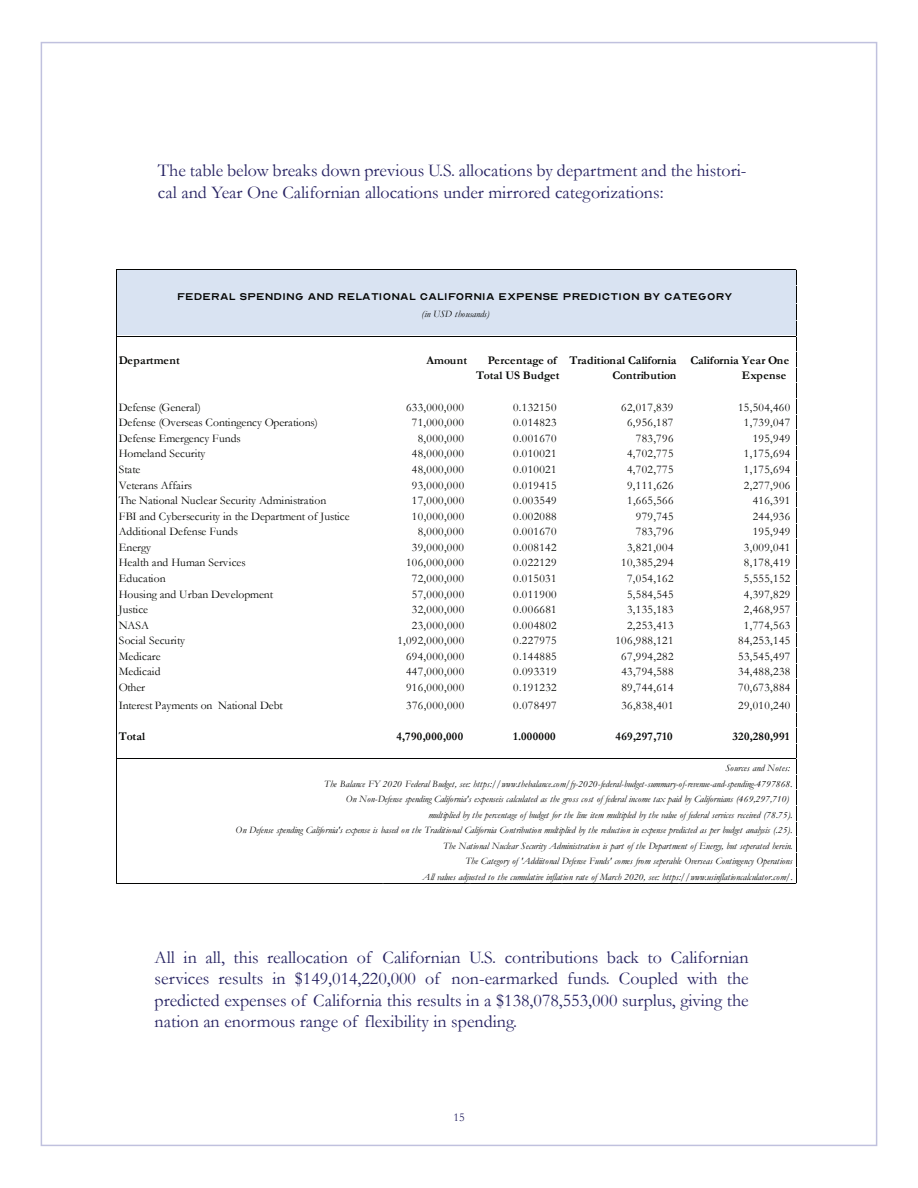
<style>
.page{position:relative;width:918px;height:1188px;background:#fff}
.page>*{position:absolute;margin:0;border:0;box-sizing:border-box;transform-origin:0 0}
.t1{font:18px/21.6px "Garamond";color:#252161}
.t2{font:13.65px "Optician Sans";letter-spacing:.015em;color:#040503}
.t3{font:12px "Garamond";color:#252161}
.t4{font:11.7px "Garamond";letter-spacing:.03em;color:#040503}
.t5{font:11.7px "Garamond";color:#040503}
.t6{font:700 11.7px/15.6px "Garamond";letter-spacing:-.01em;color:#040503}
.t7{font:700 11.7px "Garamond";letter-spacing:.02em;color:#040503}
.t8{font:11.7px "Garamond";letter-spacing:-.005em;color:#040503}
.t9{font:11.7px "Garamond";letter-spacing:-.01em;color:#040503}
.t10{font:11.7px "Garamond";letter-spacing:.005em;color:#040503}
.t11{font:italic 9.75px/15.6px "Garamond";letter-spacing:-.005em;color:#040503;text-align:right}
</style>
<div class="page">
<div style="left:117px;top:270px;width:680px;height:67px;background:#d9e3f2"></div>
<hr style="left:117px;top:269px;width:680px;height:1px;background:#040503">
<hr style="left:117px;top:336px;width:680px;height:1px;background:#040503">
<hr style="left:117px;top:758px;width:680px;height:1px;background:#040503">
<hr style="left:116px;top:269px;width:1px;height:615px;background:#040503">
<hr style="left:117px;top:883px;width:680px;height:1px;background:#040503">
<hr style="left:796px;top:270px;width:1px;height:614px;background:#040503">
<h1 class="t1" style="left:158px;top:160px;width:590px">The table below breaks down previous U.S. allocations by department and the histori&shy;cal and Year One Californian allocations under mirrored categorizations:</h1>
<h2 class="t2" style="left:177px;top:290px;width:557px">Federal Spending and Relational California Expense Prediction by Category</h2>
<p class="t11" style="left:422px;top:306px;width:69px">(in USD thousands)</p>
<p class="t7" style="left:119px;top:353px;width:63px">Department</p>
<p class="t7" style="left:426px;top:353px;width:42px">Amount</p>
<p class="t6" style="left:476px;top:352px;width:315px;text-indent:12px">Percentage of Traditional California California Year One<br>Total US Budget</p>
<p class="t6" style="left:612px;top:368px;width:65px">Contribution</p>
<p class="t7" style="left:742px;top:369px;width:46px">Expense</p>
<p class="t5" style="left:119px;top:400px;width:84px">Defense (General)</p>
<p class="t4" style="left:406px;top:400px;width:60px">633,000,000</p>
<p class="t4" style="left:513px;top:400px;width:45px">0.132150</p>
<p class="t4" style="left:621px;top:400px;width:54px">62,017,839</p>
<p class="t4" style="left:738px;top:400px;width:54px">15,504,460</p>
<p class="t8" style="left:119px;top:416px;width:201px">Defense (Overseas Contingency Operations)</p>
<p class="t4" style="left:412px;top:416px;width:54px">71,000,000</p>
<p class="t4" style="left:513px;top:416px;width:45px">0.014823</p>
<p class="t4" style="left:627px;top:416px;width:48px">6,956,187</p>
<p class="t4" style="left:744px;top:416px;width:48px">1,739,047</p>
<p class="t5" style="left:119px;top:431px;width:124px">Defense Emergency Funds</p>
<p class="t4" style="left:418px;top:431px;width:48px">8,000,000</p>
<p class="t4" style="left:513px;top:431px;width:45px">0.001670</p>
<p class="t4" style="left:636px;top:431px;width:39px">783,796</p>
<p class="t4" style="left:753px;top:431px;width:39px">195,949</p>
<p class="t5" style="left:119px;top:447px;width:88px">Homeland Security</p>
<p class="t4" style="left:412px;top:447px;width:54px">48,000,000</p>
<p class="t4" style="left:513px;top:447px;width:45px">0.010021</p>
<p class="t4" style="left:627px;top:447px;width:48px">4,702,775</p>
<p class="t4" style="left:744px;top:447px;width:48px">1,175,694</p>
<p class="t4" style="left:119px;top:462px;width:23px">State</p>
<p class="t4" style="left:412px;top:462px;width:54px">48,000,000</p>
<p class="t4" style="left:513px;top:462px;width:45px">0.010021</p>
<p class="t4" style="left:627px;top:462px;width:48px">4,702,775</p>
<p class="t4" style="left:744px;top:462px;width:48px">1,175,694</p>
<p class="t5" style="left:119px;top:478px;width:75px">Veterans Affairs</p>
<p class="t4" style="left:412px;top:478px;width:54px">93,000,000</p>
<p class="t4" style="left:513px;top:478px;width:45px">0.019415</p>
<p class="t4" style="left:627px;top:478px;width:48px">9,111,626</p>
<p class="t4" style="left:744px;top:478px;width:48px">2,277,906</p>
<p class="t5" style="left:119px;top:493px;width:209px">The National Nuclear Security Administration</p>
<p class="t4" style="left:412px;top:493px;width:54px">17,000,000</p>
<p class="t4" style="left:513px;top:493px;width:45px">0.003549</p>
<p class="t4" style="left:627px;top:493px;width:48px">1,665,566</p>
<p class="t4" style="left:753px;top:493px;width:39px">416,391</p>
<p class="t5" style="left:119px;top:509px;width:232px">FBI and Cybersecurity in the Department of Justice</p>
<p class="t4" style="left:412px;top:509px;width:54px">10,000,000</p>
<p class="t4" style="left:513px;top:509px;width:45px">0.002088</p>
<p class="t4" style="left:636px;top:509px;width:39px">979,745</p>
<p class="t4" style="left:753px;top:509px;width:39px">244,936</p>
<p class="t5" style="left:119px;top:525px;width:121px">Additional Defense Funds</p>
<p class="t4" style="left:418px;top:525px;width:48px">8,000,000</p>
<p class="t4" style="left:513px;top:525px;width:45px">0.001670</p>
<p class="t4" style="left:636px;top:525px;width:39px">783,796</p>
<p class="t4" style="left:753px;top:525px;width:39px">195,949</p>
<p class="t4" style="left:119px;top:540px;width:34px">Energy</p>
<p class="t4" style="left:412px;top:540px;width:54px">39,000,000</p>
<p class="t4" style="left:513px;top:540px;width:45px">0.008142</p>
<p class="t4" style="left:627px;top:540px;width:48px">3,821,004</p>
<p class="t4" style="left:744px;top:540px;width:48px">3,009,041</p>
<p class="t5" style="left:119px;top:556px;width:128px">Health and Human Services</p>
<p class="t4" style="left:406px;top:556px;width:60px">106,000,000</p>
<p class="t4" style="left:513px;top:556px;width:45px">0.022129</p>
<p class="t4" style="left:621px;top:556px;width:54px">10,385,294</p>
<p class="t4" style="left:744px;top:556px;width:48px">8,178,419</p>
<p class="t10" style="left:119px;top:571px;width:48px">Education</p>
<p class="t4" style="left:412px;top:571px;width:54px">72,000,000</p>
<p class="t4" style="left:513px;top:571px;width:45px">0.015031</p>
<p class="t4" style="left:627px;top:571px;width:48px">7,054,162</p>
<p class="t4" style="left:744px;top:571px;width:48px">5,555,152</p>
<p class="t8" style="left:119px;top:587px;width:156px">Housing and Urban Development</p>
<p class="t4" style="left:412px;top:587px;width:54px">57,000,000</p>
<p class="t4" style="left:513px;top:587px;width:45px">0.011900</p>
<p class="t4" style="left:627px;top:587px;width:48px">5,584,545</p>
<p class="t4" style="left:744px;top:587px;width:48px">4,397,829</p>
<p class="t5" style="left:119px;top:602px;width:31px">Justice</p>
<p class="t4" style="left:412px;top:602px;width:54px">32,000,000</p>
<p class="t4" style="left:513px;top:602px;width:45px">0.006681</p>
<p class="t4" style="left:627px;top:602px;width:48px">3,135,183</p>
<p class="t4" style="left:744px;top:602px;width:48px">2,468,957</p>
<p class="t4" style="left:119px;top:618px;width:32px">NASA</p>
<p class="t4" style="left:412px;top:618px;width:54px">23,000,000</p>
<p class="t4" style="left:513px;top:618px;width:45px">0.004802</p>
<p class="t4" style="left:627px;top:618px;width:48px">2,253,413</p>
<p class="t4" style="left:744px;top:618px;width:48px">1,774,563</p>
<p class="t10" style="left:119px;top:634px;width:68px">Social Security</p>
<p class="t4" style="left:397px;top:634px;width:68px">1,092,000,000</p>
<p class="t4" style="left:513px;top:634px;width:45px">0.227975</p>
<p class="t4" style="left:615px;top:634px;width:60px">106,988,121</p>
<p class="t4" style="left:738px;top:634px;width:54px">84,253,145</p>
<p class="t5" style="left:119px;top:649px;width:43px">Medicare</p>
<p class="t4" style="left:406px;top:649px;width:60px">694,000,000</p>
<p class="t4" style="left:513px;top:649px;width:45px">0.144885</p>
<p class="t4" style="left:621px;top:649px;width:54px">67,994,282</p>
<p class="t4" style="left:738px;top:649px;width:54px">53,545,497</p>
<p class="t5" style="left:119px;top:665px;width:43px">Medicaid</p>
<p class="t4" style="left:406px;top:665px;width:60px">447,000,000</p>
<p class="t4" style="left:513px;top:665px;width:45px">0.093319</p>
<p class="t4" style="left:621px;top:665px;width:54px">43,794,588</p>
<p class="t4" style="left:738px;top:665px;width:54px">34,488,238</p>
<p class="t4" style="left:119px;top:680px;width:28px">Other</p>
<p class="t4" style="left:406px;top:680px;width:60px">916,000,000</p>
<p class="t4" style="left:513px;top:680px;width:45px">0.191232</p>
<p class="t4" style="left:621px;top:680px;width:54px">89,744,614</p>
<p class="t4" style="left:738px;top:680px;width:54px">70,673,884</p>
<p class="t9" style="left:119px;top:698px;width:166px">Interest Payments on National Debt</p>
<p class="t4" style="left:406px;top:698px;width:60px">376,000,000</p>
<p class="t4" style="left:513px;top:698px;width:45px">0.078497</p>
<p class="t4" style="left:621px;top:698px;width:54px">36,838,401</p>
<p class="t4" style="left:738px;top:698px;width:54px">29,010,240</p>
<p class="t7" style="left:119px;top:729px;width:28px">Total</p>
<p class="t7" style="left:396px;top:729px;width:68px">4,790,000,000</p>
<p class="t7" style="left:513px;top:729px;width:44px">1.000000</p>
<p class="t7" style="left:615px;top:729px;width:59px">469,297,710</p>
<p class="t7" style="left:732px;top:729px;width:59px">320,280,991</p>
<p class="t11" style="left:725px;top:760px;width:66px">Sources and Notes:</p>
<p class="t11" style="left:324px;top:776px;width:470px">The Balance FY 2020 Federal Budget, see: https://www.thebalance.com/fy-2020-federal-budget-summary-of-revenue-and-spending-4797868.</p>
<p class="t11" style="left:346px;top:791px;width:445px">On Non-Defense spending California's expenseis calculated as the gross cost of federal income tax paid by Californians (469,297,710)</p>
<p class="t11" style="left:428px;top:807px;width:366px">multiplied by the percentage of budget for the line item multipled by the value of federal services received (78.75).</p>
<p class="t11" style="left:465px;top:853px;width:329px">The Category of 'Addiitonal Defense Funds' comes from seperable Overseas Contingency Operations</p>
<p class="t11" style="left:236px;top:822px;width:559px">On Defense spending California's expense is based on the Traditional California Contribution multiplied by the reduction in expense predicted as per budget analysis (.25).<br>The National Nuclear Security Administration is part of the Department of Energy, but seperated herein.</p>
<p class="t11" style="left:423px;top:869px;width:372px">All values adjusted to the cumulative inflation rate of March 2020, see: https://www.usinflationcalculator.com/.</p>
<p class="t1" style="left:155px;top:946px;width:596px;text-align:justify">All in all, this reallocation of Californian U.S. contributions back to Californian services results in $149,014,220,000 of non-earmarked funds. Coupled with the predicted expenses of California this results in a $138,078,553,000 surplus, giving the nation an enormous range of flexibility in spending.</p>
<p class="t3" style="left:453px;top:1110px;width:13px">15</p>
</div>
